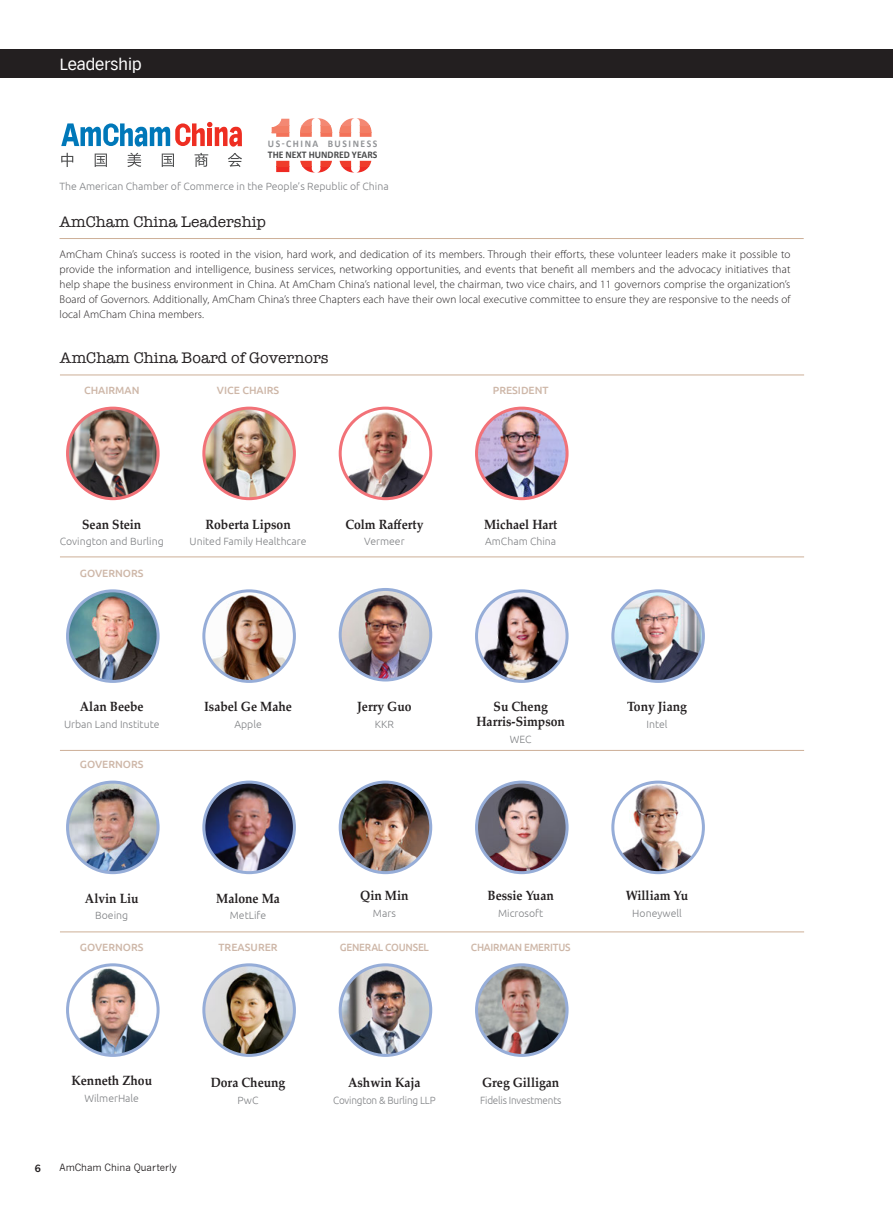
<style>
.page{position:relative;width:893px;height:1212px;background:#fff}
.page>*{position:absolute;margin:0;border:0;box-sizing:border-box;transform-origin:0 0}
.Sub-header{font:15.75px "American Typewriter";color:#231f20}
.Body_text{font:15.75px "Vectora LH";color:#fff;scale:1.05 1}
.Person{font:700 13.5px/15px "Palatino";color:#231f20;text-align:center;scale:.9 1}
.t1{font:300 11.25px/15px "Myriad Pro";letter-spacing:.01em;color:#231f20;text-align:justify}
.Company{font:300 10.5px "Ubuntu";color:#808285}
.t2{font:500 10.5px "Ubuntu";color:#ceb7a8}
.Company-2{font:300 10.5px "Ubuntu";letter-spacing:-.02em;color:#808285;scale:.95 1}
.t3{font:500 10.5px "Ubuntu";letter-spacing:-.02em;color:#ceb7a8;scale:.95 1}
.t4{font:700 10.2px/10.8px "Calibri";color:#4b4c4d;scale:.95 1}
.t5{font:9.75px "News Gothic";letter-spacing:-.005em;color:#231f20}
.t6{font:700 9.75px "News Gothic";color:#231f20}
.s1{color:#939598}
</style>
<div class="page">
<hr style="left:60px;top:238px;width:744px;height:1px;background:#cdaf97">
<img style="left:68px;top:408px;width:90px;height:91px;border-radius:45px">
<div style="left:66px;top:407px;width:94px;height:93px;border:3px solid #f27278;border-radius:50%"></div>
<img style="left:204px;top:408px;width:90px;height:91px;border-radius:45px">
<div style="left:202px;top:407px;width:94px;height:93px;border:3px solid #f27278;border-radius:50%"></div>
<img style="left:340px;top:408px;width:91px;height:91px;border-radius:45px">
<div style="left:339px;top:407px;width:93px;height:93px;border:3px solid #f27278;border-radius:50%"></div>
<img style="left:476px;top:408px;width:91px;height:91px;border-radius:45px">
<div style="left:475px;top:407px;width:94px;height:93px;border:3px solid #f27278;border-radius:50%"></div>
<img style="left:68px;top:591px;width:90px;height:90px;border-radius:45px">
<div style="left:66px;top:589px;width:94px;height:94px;border:3px solid #96add8;border-radius:50%"></div>
<img style="left:204px;top:591px;width:90px;height:90px;border-radius:45px">
<div style="left:202px;top:589px;width:94px;height:94px;border:3px solid #96add8;border-radius:50%"></div>
<img style="left:340px;top:589px;width:90px;height:91px">
<div style="left:339px;top:588px;width:93px;height:93px;border:3px solid #96add8;border-radius:50%"></div>
<img style="left:476px;top:591px;width:91px;height:90px;border-radius:45px">
<div style="left:475px;top:589px;width:94px;height:94px;border:3px solid #96add8;border-radius:50%"></div>
<img style="left:613px;top:591px;width:90px;height:90px;border-radius:45px">
<div style="left:611px;top:589px;width:94px;height:94px;border:3px solid #96add8;border-radius:50%"></div>
<img style="left:68px;top:782px;width:90px;height:91px;border-radius:45px">
<div style="left:66px;top:780px;width:94px;height:94px;border:3px solid #96add8;border-radius:50%"></div>
<img style="left:204px;top:782px;width:90px;height:91px;border-radius:45px">
<div style="left:202px;top:780px;width:94px;height:94px;border:3px solid #96add8;border-radius:50%"></div>
<img style="left:340px;top:782px;width:91px;height:91px;border-radius:45px">
<div style="left:339px;top:780px;width:93px;height:94px;border:3px solid #96add8;border-radius:50%"></div>
<img style="left:476px;top:782px;width:91px;height:91px;border-radius:45px">
<div style="left:475px;top:780px;width:94px;height:94px;border:3px solid #96add8;border-radius:50%"></div>
<img style="left:613px;top:782px;width:90px;height:91px;border-radius:45px">
<div style="left:611px;top:780px;width:94px;height:94px;border:3px solid #96add8;border-radius:50%"></div>
<img style="left:68px;top:965px;width:90px;height:90px;border-radius:45px">
<div style="left:66px;top:963px;width:94px;height:94px;border:3px solid #96add8;border-radius:50%"></div>
<img style="left:204px;top:965px;width:90px;height:90px;border-radius:44px">
<div style="left:202px;top:963px;width:94px;height:94px;border:3px solid #96add8;border-radius:50%"></div>
<img style="left:340px;top:965px;width:91px;height:90px;border-radius:45px">
<div style="left:339px;top:963px;width:93px;height:94px;border:3px solid #96add8;border-radius:50%"></div>
<img style="left:476px;top:965px;width:91px;height:90px;border-radius:45px">
<div style="left:475px;top:963px;width:94px;height:94px;border:3px solid #96add8;border-radius:50%"></div>
<svg style="left:61px;top:153px;width:12px;height:14px"></svg>
<svg style="left:95px;top:154px;width:12px;height:13px"></svg>
<svg style="left:127px;top:153px;width:14px;height:14px"></svg>
<svg style="left:162px;top:154px;width:12px;height:13px"></svg>
<svg style="left:195px;top:153px;width:13px;height:14px"></svg>
<svg style="left:228px;top:153px;width:14px;height:14px"></svg>
<svg style="left:61px;top:122px;width:181px;height:25px"></svg>
<svg style="left:276px;top:167px;width:93px;height:5px"></svg>
<svg style="left:276px;top:161px;width:95px;height:6px"></svg>
<svg style="left:272px;top:133px;width:99px;height:4px"></svg>
<svg style="left:272px;top:126px;width:99px;height:7px"></svg>
<svg style="left:276px;top:118px;width:94px;height:8px"></svg>
<hr style="left:60px;top:375px;width:744px;height:1px;background:#cdaf97">
<hr style="left:60px;top:557px;width:744px;height:1px;background:#cdaf97">
<hr style="left:60px;top:750px;width:744px;height:1px;background:#cdaf97">
<hr style="left:60px;top:932px;width:744px;height:1px;background:#cdaf97">
<div style="left:0;top:49px;width:893px;height:28px;background:#231f20"></div>
<p class="Body_text" style="left:60px;top:55px;width:79px">Leadership</p>
<p class="t4" style="left:268px;top:138px;width:117px"><span class="s1">US-CHINA BUSINESS<br></span>THE NEXT HUNDRED YEARS</p>
<p class="Company" style="left:60px;top:180px;width:331px">The American Chamber of Commerce in the People’s Republic of China</p>
<p class="Sub-header" style="left:60px;top:210px;width:208px">AmCham China Leadership</p>
<p class="t1" style="left:60px;top:247px;width:732px">AmCham China’s success is rooted in the vision, hard work, and dedication of its members. Through their efforts, these volunteer leaders make it possible to provide the information and intelligence, business services, networking opportunities, and events that benefit all members and the advocacy initiatives that help shape the business environment in China. At AmCham China’s national level, the chairman, two vice chairs, and 11 governors comprise the organization’s Board of Governors. Additionally, AmCham China’s three Chapters each have their own local executive committee to ensure they are responsive to the needs of local AmCham China members.</p>
<p class="Sub-header" style="left:60px;top:346px;width:270px">AmCham China Board of Governors</p>
<p class="t2" style="left:84px;top:384px;width:57px">CHAIRMAN</p>
<p class="t2" style="left:217px;top:384px;width:64px">VICE CHAIRS</p>
<p class="t2" style="left:493px;top:384px;width:57px">PRESIDENT</p>
<p class="Person" style="left:82px;top:516px;width:67px">Sean Stein</p>
<p class="Company" style="left:60px;top:535px;width:106px">Covington and Burling</p>
<p class="t2" style="left:80px;top:567px;width:65px">GOVERNORS</p>
<p class="Person" style="left:205px;top:516px;width:96px">Roberta Lipson</p>
<p class="Company" style="left:190px;top:535px;width:118px">United Family Healthcare</p>
<p class="Person" style="left:345px;top:516px;width:88px">Colm Rafferty</p>
<p class="Company" style="left:364px;top:535px;width:42px">Vermeer</p>
<p class="Person" style="left:80px;top:699px;width:72px">Alan Beebe</p>
<p class="Company" style="left:64px;top:718px;width:97px">Urban Land Institute</p>
<p class="t2" style="left:80px;top:758px;width:65px">GOVERNORS</p>
<p class="Person" style="left:204px;top:699px;width:99px">Isabel Ge Mahe</p>
<p class="Company" style="left:234px;top:718px;width:29px">Apple</p>
<p class="Person" style="left:85px;top:890px;width:61px">Alvin Liu</p>
<p class="Company" style="left:95px;top:909px;width:34px">Boeing</p>
<p class="Person" style="left:216px;top:890px;width:72px">Malone Ma</p>
<p class="Company" style="left:230px;top:909px;width:38px">MetLife</p>
<p class="Person" style="left:357px;top:699px;width:62px">Jerry Guo</p>
<p class="Company" style="left:375px;top:718px;width:21px">KKR</p>
<p class="Person" style="left:360px;top:888px;width:55px">Qin Min</p>
<p class="Company" style="left:373px;top:907px;width:24px">Mars</p>
<p class="Person" style="left:484px;top:516px;width:83px">Michael Hart</p>
<p class="Company" style="left:485px;top:535px;width:73px">AmCham China</p>
<p class="Person" style="left:476px;top:699px;width:100px">Su Cheng<br>Harris-Simpson</p>
<p class="Company" style="left:510px;top:733px;width:23px">WEC</p>
<p class="Person" style="left:488px;top:888px;width:75px">Bessie Yuan</p>
<p class="Company" style="left:498px;top:907px;width:47px">Microsoft</p>
<p class="t2" style="left:80px;top:941px;width:65px">GOVERNORS</p>
<p class="t2" style="left:219px;top:941px;width:61px">TREASURER</p>
<p class="t3" style="left:340px;top:941px;width:95px">GENERAL COUNSEL</p>
<p class="t3" style="left:471px;top:941px;width:107px">CHAIRMAN EMERITUS</p>
<p class="Person" style="left:71px;top:1073px;width:91px">Kenneth Zhou</p>
<p class="Company" style="left:84px;top:1092px;width:56px">WilmerHale</p>
<p class="t6" style="left:35px;top:1162px;width:8px">6</p>
<p class="t5" style="left:60px;top:1162px;width:119px">AmCham China Quarterly</p>
<p class="Person" style="left:211px;top:1075px;width:84px">Dora Cheung</p>
<p class="Company" style="left:238px;top:1094px;width:22px">PwC</p>
<p class="Person" style="left:348px;top:1075px;width:82px">Ashwin Kaja</p>
<p class="Company-2" style="left:333px;top:1094px;width:109px">Covington &amp; Burling LLP</p>
<p class="Person" style="left:482px;top:1075px;width:87px">Greg Gilligan</p>
<p class="Company-2" style="left:480px;top:1094px;width:87px">Fidelis Investments</p>
<p class="Person" style="left:627px;top:699px;width:68px">Tony Jiang</p>
<p class="Company" style="left:646px;top:718px;width:23px">Intel</p>
<p class="Person" style="left:626px;top:888px;width:71px">William Yu</p>
<p class="Company" style="left:632px;top:907px;width:51px">Honeywell</p>
</div>
